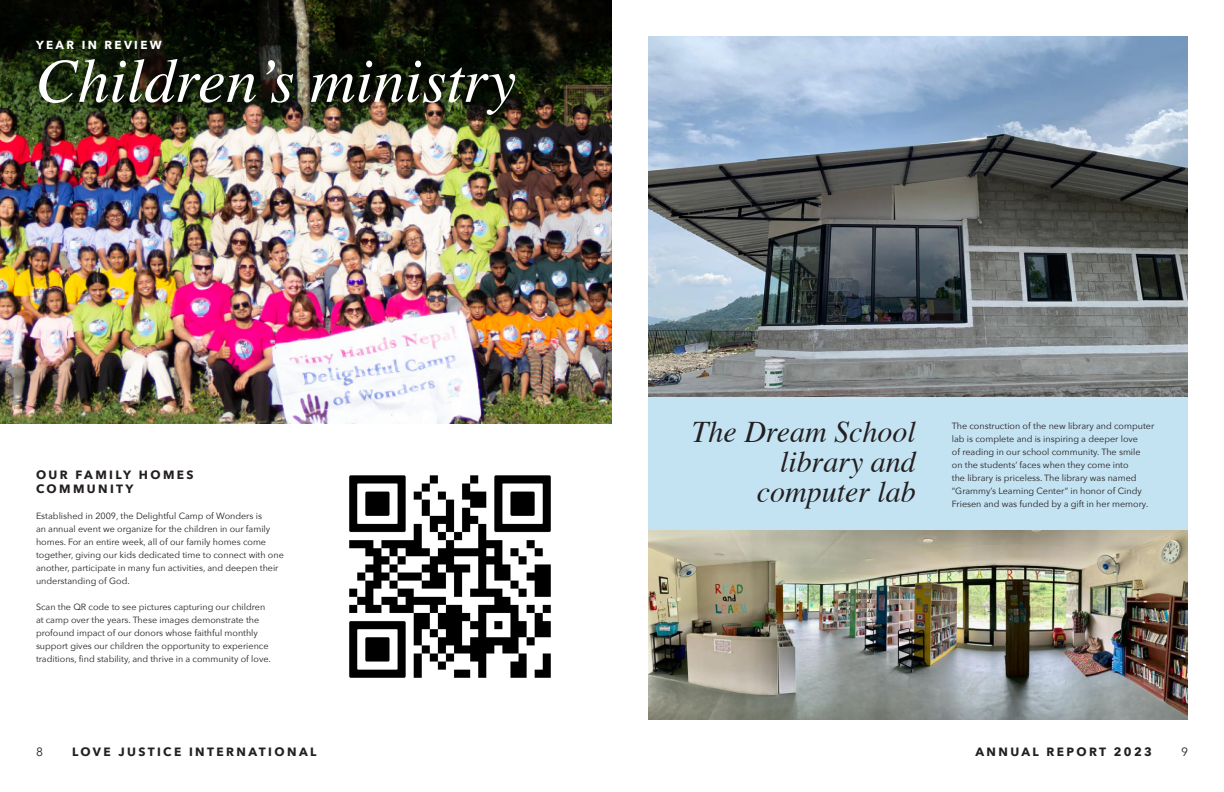
<style>
.page{position:relative;width:1224px;height:792px;background:#fff}
.page>*{position:absolute;margin:0;border:0;box-sizing:border-box;transform-origin:0 0}
.t1{font:italic 62.9px "Times";color:#fff}
.t2{font:italic 30px/30px "Times";color:#231f20;text-align:right}
.Paragraph_Header{font:700 12px/14px "Avenir Next";letter-spacing:.2em;color:#231f20}
.t3{font:12px "Avenir Next";color:#231f20}
.t4{font:700 11.7px "Avenir Next";letter-spacing:.2em;color:#fff}
.Body{font:9px/13px "Avenir Next";color:#231f20}
</style>
<div class="page">
<div style="left:648px;top:36px;width:540px;height:684px;background:#c4e3f2"></div>
<img style="left:0;top:0;width:612px;height:423px">
<img style="left:349px;top:475px;width:202px;height:203px">
<img style="left:648px;top:36px;width:540px;height:360px">
<img style="left:648px;top:531px;width:540px;height:189px">
<p class="t4" style="left:36px;top:35px;width:127px">YEAR IN REVIEW</p>
<p class="t1" style="left:36px;top:26px;width:482px">Children’s ministry</p>
<p class="Paragraph_Header" style="left:36px;top:467px;width:159px">OUR FAMILY HOMES<br>COMMUNITY</p>
<p class="Body" style="left:36px;top:509px;width:249px">Established in 2009, the Delightful Camp of Wonders is<br>an annual event we organize for the children in our family homes. For an entire week, all of our family homes come together, giving our kids dedicated time to connect with one another, participate in many fun activities, and deepen their understanding of God.</p>
<p class="Body" style="left:36px;top:600px;width:236px">Scan the QR code to see pictures capturing our children at camp over the years. These images demonstrate the profound impact of our donors whose faithful monthly support gives our children the opportunity to experience traditions, find stability, and thrive in a community of love.</p>
<p class="t2" style="left:692px;top:415px;width:225px">The Dream School library and computer lab</p>
<p class="Body" style="left:952px;top:419px;width:204px">The construction of the new library and computer lab is complete and is inspiring a deeper love<br>of reading in our school community. The smile<br>on the students’ faces when they come into<br>the library is priceless. The library was named “Grammy’s Learning Center” in honor of Cindy Friesen and was funded by a gift in her memory.</p>
<h3 class="t3" style="left:36px;top:742px;width:8px">8</h3>
<h3 class="Paragraph_Header" style="left:72px;top:745px;width:246px">LOVE JUSTICE INTERNATIONAL</h3>
<h3 class="Paragraph_Header" style="left:975px;top:745px;width:178px">ANNUAL REPORT 2023</h3>
<h3 class="t3" style="left:1181px;top:742px;width:8px">9</h3>
</div>
